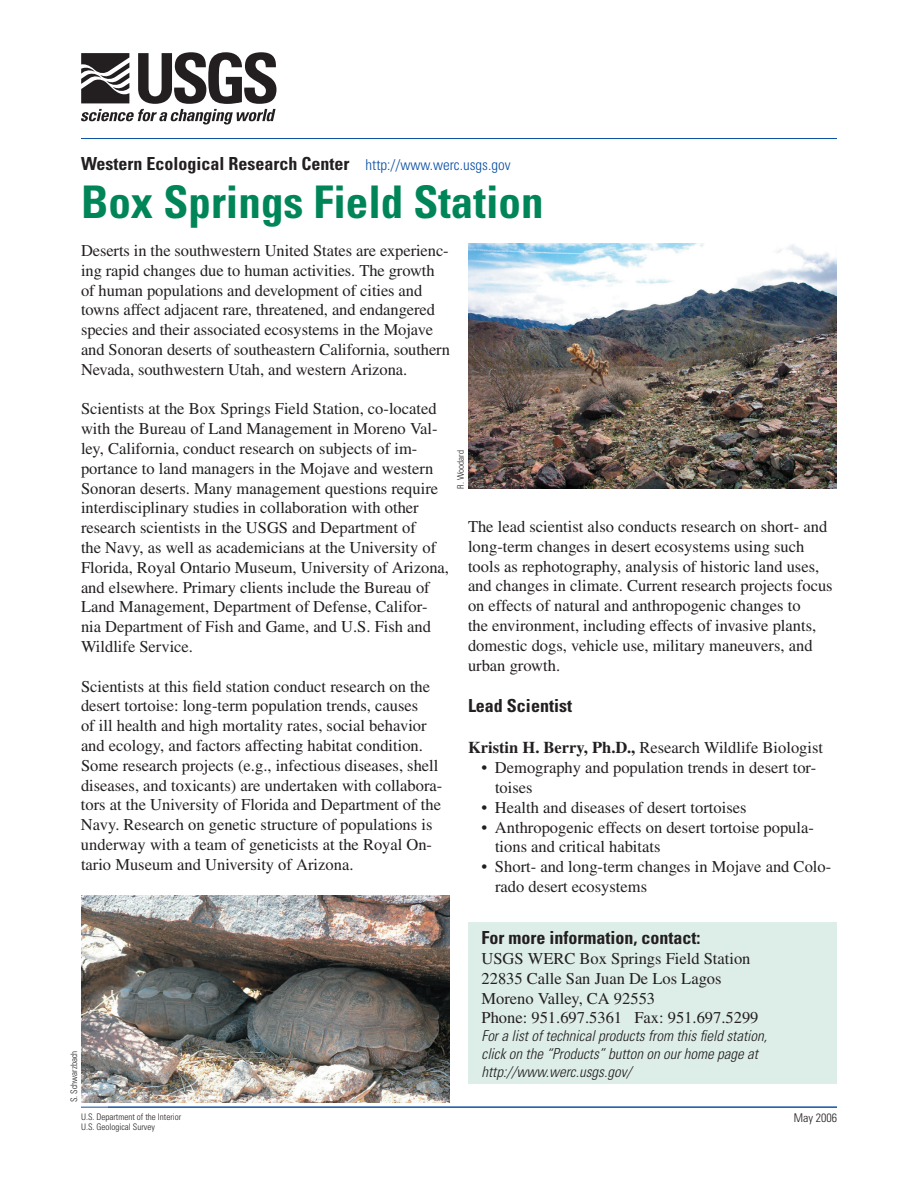
<style>
.page{position:relative;width:918px;height:1188px;background:#fff}
.page>*{position:absolute;margin:0;border:0;box-sizing:border-box;transform-origin:0 0}
.t1{font:700 condensed 45px "Univers";color:#008559}
.t2{font:700 condensed 18px "Univers";color:#231f20}
.t3{font:16.5px/19.8px "Times";color:#231f20}
.t4{font:italic 300 condensed 15px/18px "Univers";color:#231f20}
.t5{font:300 condensed 12px "Univers";color:#231f20}
.t6{font:300 condensed 9px/10.8px "Univers";color:#231f20}
.s1{font-weight:300;font-size:15px;color:#094fa3}
.s2{font-weight:700}
</style>
<div class="page">
<hr style="left:81px;top:1107px;width:756px;height:1px;background:#094fa3">
<hr style="left:81px;top:138px;width:756px;height:1px;background:#094fa3">
<svg style="left:81px;top:52px;width:196px;height:72px"></svg>
<div style="left:468px;top:922px;width:369px;height:162px;background:#ddede7"></div>
<img style="left:81px;top:896px;width:369px;height:206px">
<img style="left:468px;top:243px;width:369px;height:246px">
<p class="t2" style="left:81px;top:152px;width:431px">Western Ecological Research Center <span class="s1">http://www.werc.usgs.gov</span></p>
<h1 class="t1" style="left:81px;top:174px;width:464px">Box Springs Field Station</h1>
<p class="t3" style="left:81px;top:240px;width:370px">Deserts in the southwestern United States are experienc&shy;ing rapid changes due to human activities. The growth of human populations and development of cities and towns affect adjacent rare, threatened, and endangered species and their associated ecosystems in the Mojave and Sonoran deserts of southeastern California, southern Nevada, southwestern Utah, and western Arizona.</p>
<p class="t3" style="left:81px;top:399px;width:370px">Scientists at the Box Springs Field Station, co-located with the Bureau of Land Management in Moreno Val&shy;ley, California, conduct research on subjects of im&shy;portance to land managers in the Mojave and western Sonoran deserts. Many management questions require interdisciplinary studies in collaboration with other research scientists in the USGS and Department of<br>the Navy, as well as academicians at the University of Florida, Royal Ontario Museum, University of Arizona, and elsewhere. Primary clients include the Bureau of Land Management, Department of Defense, Califor&shy;nia Department of Fish and Game, and U.S. Fish and Wildlife Service.</p>
<p class="t3" style="left:81px;top:676px;width:363px">Scientists at this field station conduct research on the desert tortoise: long-term population trends, causes<br>of ill health and high mortality rates, social behavior and ecology, and factors affecting habitat condition.<br>Some research projects (e.g., infectious diseases, shell diseases, and toxicants) are undertaken with collabora&shy;tors at the University of Florida and Department of the Navy. Research on genetic structure of populations is underway with a team of geneticists at the Royal On&shy;tario Museum and University of Arizona.</p>
<p class="t6" style="left:455px;top:489px;width:40px;rotate:-90deg">R. Woodard</p>
<p class="t3" style="left:468px;top:517px;width:366px">The lead scientist also conducts research on short- and long-term changes in desert ecosystems using such tools as rephotography, analysis of historic land uses, and changes in climate. Current research projects focus on effects of natural and anthropogenic changes to<br>the environment, including effects of invasive plants, domestic dogs, vehicle use, military maneuvers, and urban growth.</p>
<p class="t2" style="left:468px;top:695px;width:106px">Lead Scientist</p>
<p class="t3" style="left:468px;top:738px;width:357px"><span class="s2">Kristin H. Berry, Ph.D.,</span> Research Wildlife Biologist</p>
<p class="t3" style="left:495px;top:758px;width:323px;text-indent:-14px">• Demography and population trends in desert tor&shy;toises</p>
<p class="t3" style="left:482px;top:797px;width:267px">• Health and diseases of desert tortoises</p>
<p class="t3" style="left:495px;top:817px;width:320px;text-indent:-13px">• Anthropogenic effects on desert tortoise popula&shy;tions and critical habitats</p>
<p class="t3" style="left:495px;top:857px;width:338px;text-indent:-13px">• Short- and long-term changes in Mojave and Colo&shy;rado desert ecosystems</p>
<p class="t2" style="left:482px;top:927px;width:220px">For more information, contact:</p>
<p class="t3" style="left:482px;top:948px;width:279px">USGS WERC Box Springs Field Station<br>22835 Calle San Juan De Los Lagos<br>Moreno Valley, CA 92553<br>Phone: 951.697.5361 Fax: 951.697.5299</p>
<p class="t4" style="left:482px;top:1027px;width:287px">For a list of technical products from this field station, click on the “Products” button on our home page at http://www.werc.usgs.gov/</p>
<p class="t6" style="left:69px;top:1102px;width:53px;rotate:-90deg">S. Schwarzbach</p>
<p class="t6" style="left:81px;top:1111px;width:102px">U.S. Department of the Interior<br>U.S. Geological Survey</p>
<p class="t5" style="left:794px;top:1110px;width:45px">May 2006</p>
</div>
